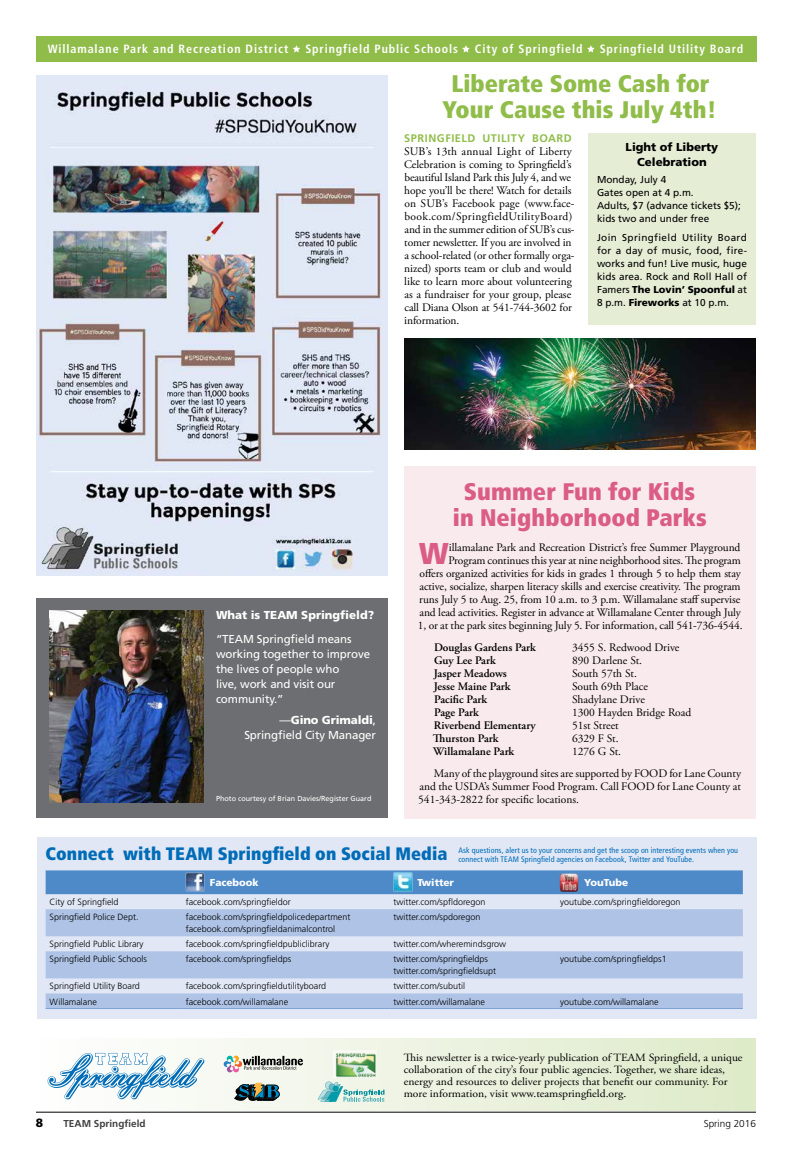
<style>
.page{position:relative;width:792px;height:1152px;background:#fff}
.page>*{position:absolute;margin:0;border:0;box-sizing:border-box;transform-origin:0 0}
.t1{font:900 30.1px "Frutiger";color:#db5d87}
.t2{font:900 condensed 24px/26px "Frutiger";color:#90bd4a;text-align:center}
.t3{font:900 condensed 24px/26px "Frutiger";color:#db5d87;text-align:center}
.t4{font:900 condensed 18px "Frutiger";letter-spacing:.005em;color:#006cb7}
.t5{font:700 condensed 12px "Frutiger";letter-spacing:.075em;color:#fff}
.t6{font:900 12px "Frutiger";color:#000}
.t7{font:11.5px/13px "Adobe Garamond Pro";letter-spacing:-.01em;color:#000}
.t8{font:11.5px/15px "Frutiger";letter-spacing:-.01em;color:#fff}
.t9{font:600 11.5px "Adobe Garamond Pro";color:#000}
.t10{font:900 11.5px/15px "Frutiger";color:#000;text-align:center}
.t11{font:900 11.5px "Frutiger";color:#fff}
.t12{font:11px/12px "Adobe Garamond Pro";color:#000;scale:1.06 1}
.t13{font:700 11px "Frutiger";letter-spacing:.05em;color:#90bd4a}
.t14{font:10px/13px "Frutiger";color:#000}
.t15{font:900 10px "Frutiger";color:#fff}
.t16{font:700 10px "Frutiger";color:#414042}
.t17{font:300 10px "Frutiger";color:#000}
.t18{font:300 9px/12px "Frutiger";color:#000}
.t19{font:condensed 8px/9px "Frutiger";letter-spacing:.015em;color:#006cb7}
.t20{font:7.2px "Frutiger";color:#fff}
.s1{font-weight:900}
</style>
<div class="page">
<hr style="left:36px;top:1112px;width:720px;height:1px;background:#000">
<div style="left:36px;top:36px;width:720px;height:26px;background:#90bd4a"></div>
<svg style="left:462px;top:45px;width:8px;height:7px"></svg>
<svg style="left:587px;top:45px;width:8px;height:7px"></svg>
<svg style="left:293px;top:45px;width:7px;height:7px"></svg>
<div style="left:36px;top:1038px;width:720px;height:73px;background:linear-gradient(to right,#fffeff,#deeaca)"></div>
<svg style="left:48px;top:1053px;width:156px;height:46px"></svg>
<img style="left:334px;top:1051px;width:43px;height:27px">
<svg style="left:318px;top:1082px;width:67px;height:20px"></svg>
<svg style="left:234px;top:1082px;width:46px;height:19px"></svg>
<svg style="left:223px;top:1055px;width:80px;height:17px"></svg>
<div style="left:37px;top:837px;width:720px;height:182px;background:#e1e7f5"></div>
<div style="left:46px;top:870px;width:697px;height:24px;background:#4e89c8"></div>
<svg style="left:46px;top:909px;width:697px;height:99px;fill:#aec3e5"></svg>
<hr style="left:46px;top:1008px;width:136px;height:1px;background:#7fa3d6">
<hr style="left:182px;top:1008px;width:207px;height:1px;background:#7fa3d6">
<hr style="left:389px;top:1008px;width:167px;height:1px;background:#7fa3d6">
<hr style="left:556px;top:1008px;width:187px;height:1px;background:#7fa3d6">
<img style="left:186px;top:873px;width:19px;height:18px">
<img style="left:394px;top:873px;width:19px;height:18px">
<img style="left:560px;top:874px;width:18px;height:18px">
<img style="left:404px;top:338px;width:352px;height:112px">
<div style="left:588px;top:133px;width:168px;height:192px;background:#e5edd5"></div>
<div style="left:404px;top:466px;width:352px;height:352px;background:#f9ebed"></div>
<div style="left:36px;top:598px;width:352px;height:219px;background:#6d6e71"></div>
<img style="left:49px;top:611px;width:155px;height:192px">
<img style="left:36px;top:76px;width:352px;height:500px">
<p class="t5" style="left:48px;top:42px;width:242px">Willamalane Park and Recreation District</p>
<p class="t5" style="left:305px;top:42px;width:154px">Springfield Public Schools</p>
<p class="t5" style="left:475px;top:42px;width:109px">City of Springfield</p>
<p class="t5" style="left:600px;top:42px;width:145px">Springfield Utility Board</p>
<h2 class="t2" style="left:442px;top:71px;width:276px">Liberate Some Cash for<br>Your Cause this July 4th!</h2>
<p class="t13" style="left:404px;top:132px;width:169px">SPRINGFIELD UTILITY BOARD</p>
<p class="t7" style="left:404px;top:146px;width:172px">SUB’s 13th annual Light of Liberty Celebration is coming to Springfield’s beautiful Island Park this July 4, and we hope you’ll be there! Watch for details on SUB’s Facebook page (www.face&shy;book.com/SpringfieldUtilityBoard) and in the summer edition of SUB’s cus&shy;tomer newsletter. If you are involved in a school-related (or other formally orga&shy;nized) sports team or club and would like to learn more about volunteering as a fundraiser for your group, please call Diana Olson at 541-744-3602 for information.</p>
<p class="t10" style="left:626px;top:139px;width:94px">Light of Liberty<br>Celebration</p>
<p class="t14" style="left:597px;top:173px;width:145px">Monday, July 4<br>Gates open at 4 p.m.<br>Adults, $7 (advance tickets $5); kids two and under free</p>
<p class="t14" style="left:597px;top:231px;width:151px;text-align:justify">Join Springfield Utility Board for a day of music, food, fire&shy;works and fun! Live music, huge kids area. Rock and Roll Hall of Famers <span class="s1">The Lovin’ Spoonful</span> at 8 p.m. <span class="s1">Fireworks</span> at 10 p.m.</p>
<p class="t11" style="left:216px;top:608px;width:160px">What is TEAM Springfield?</p>
<p class="t8" style="left:216px;top:631px;width:156px">“TEAM Springfield means working together to improve the lives of people who<br>live, work and visit our community.”</p>
<p class="t8" style="left:244px;top:712px;width:133px;text-align:right">—<span class="s1">Gino Grimaldi</span>,<br>Springfield City Manager</p>
<p class="t20" style="left:216px;top:794px;width:157px">Photo courtesy of Brian Davies/Register Guard</p>
<h2 class="t3" style="left:453px;top:479px;width:255px">Summer Fun for Kids in Neighborhood Parks</h2>
<p class="t7" style="left:418px;top:542px;width:326px;text-align:right">illamalane Park and Recreation District’s free Summer Playground Program continues this year at nine neighborhood sites. The program<br>offers organized activities for kids in grades 1 through 5 to help them stay active, socialize, sharpen literacy skills and exercise creativity. The program runs July 5 to Aug. 25, from 10 a.m. to 3 p.m. Willamalane staff supervise and lead activities. Register in advance at Willamalane Center through July 1, or at the park sites beginning July 5. For information, call 541-736-4544.</p>
<p class="t9" style="left:434px;top:641px;width:103px">Douglas Gardens Park</p>
<p class="t7" style="left:572px;top:641px;width:109px">3455 S. Redwood Drive</p>
<p class="t9" style="left:434px;top:654px;width:63px">Guy Lee Park</p>
<p class="t7" style="left:572px;top:654px;width:72px">890 Darlene St.</p>
<p class="t9" style="left:434px;top:667px;width:75px">Jasper Meadows</p>
<p class="t7" style="left:572px;top:667px;width:66px">South 57th St.</p>
<p class="t9" style="left:434px;top:680px;width:78px">Jesse Maine Park</p>
<p class="t7" style="left:572px;top:680px;width:78px">South 69th Place</p>
<p class="t9" style="left:434px;top:693px;width:55px">Pacific Park</p>
<p class="t7" style="left:572px;top:693px;width:74px">Shadylane Drive</p>
<p class="t9" style="left:434px;top:706px;width:46px">Page Park</p>
<p class="t7" style="left:572px;top:706px;width:121px">1300 Hayden Bridge Road</p>
<p class="t9" style="left:434px;top:719px;width:103px">Riverbend Elementary</p>
<p class="t7" style="left:572px;top:719px;width:48px">51st Street</p>
<p class="t9" style="left:433px;top:732px;width:67px">Thurston Park</p>
<p class="t7" style="left:572px;top:732px;width:48px">6329 F St.</p>
<p class="t9" style="left:433px;top:745px;width:82px">Willamalane Park</p>
<h1 class="t1" style="left:419px;top:536px;width:32px">W</h1>
<p class="t7" style="left:434px;top:741px;width:309px;line-height:22px;text-indent:138px">1276 G St.<br>Many of the playground sites are supported by FOOD for Lane County</p>
<p class="t7" style="left:418px;top:780px;width:324px">and the USDA’s Summer Food Program. Call FOOD for Lane County at<br>541-343-2822 for specific locations.</p>
<p class="t19" style="left:458px;top:845px;width:281px">Ask questions, alert us to your concerns and get the scoop on interesting events when you connect with TEAM Springfield agencies on Facebook, Twitter and YouTube.</p>
<h3 class="t4" style="left:46px;top:843px;width:403px">Connect with TEAM Springfield on Social Media</h3>
<p class="t15" style="left:210px;top:877px;width:50px">Facebook</p>
<p class="t15" style="left:417px;top:877px;width:38px">Twitter</p>
<p class="t15" style="left:584px;top:877px;width:45px">YouTube</p>
<p class="t18" style="left:50px;top:896px;width:71px">City of Springfield</p>
<p class="t18" style="left:186px;top:896px;width:107px">facebook.com/springfieldor</p>
<p class="t18" style="left:393px;top:896px;width:94px">twitter.com/spfldoregon</p>
<p class="t18" style="left:560px;top:896px;width:122px">youtube.com/springfieldoregon</p>
<p class="t18" style="left:50px;top:911px;width:91px">Springfield Police Dept.</p>
<p class="t18" style="left:186px;top:911px;width:166px">facebook.com/springfieldpolicedepartment facebook.com/springfieldanimalcontrol</p>
<p class="t18" style="left:393px;top:911px;width:89px">twitter.com/spdoregon</p>
<p class="t18" style="left:50px;top:938px;width:96px">Springfield Public Library</p>
<p class="t18" style="left:186px;top:938px;width:145px">facebook.com/springfieldpubliclibrary</p>
<p class="t18" style="left:393px;top:938px;width:114px">twitter.com/wheremindsgrow</p>
<p class="t18" style="left:50px;top:953px;width:99px">Springfield Public Schools</p>
<p class="t18" style="left:186px;top:953px;width:107px">facebook.com/springfieldps</p>
<p class="t18" style="left:393px;top:953px;width:104px">twitter.com/springfieldps twitter.com/springfieldsupt</p>
<p class="t18" style="left:560px;top:953px;width:108px">youtube.com/springfieldps1</p>
<p class="t18" style="left:50px;top:980px;width:92px">Springfield Utility Board</p>
<p class="t18" style="left:186px;top:980px;width:142px">facebook.com/springfieldutilityboard</p>
<p class="t18" style="left:393px;top:980px;width:73px">twitter.com/subutil</p>
<p class="t18" style="left:50px;top:995px;width:49px">Willamalane</p>
<p class="t18" style="left:186px;top:995px;width:104px">facebook.com/willamalane</p>
<p class="t18" style="left:393px;top:995px;width:93px">twitter.com/willamalane</p>
<p class="t18" style="left:560px;top:995px;width:100px">youtube.com/willamalane</p>
<p class="t12" style="left:404px;top:1052px;width:321px">This newsletter is a twice-yearly publication of TEAM Springfield, a unique collaboration of the city’s four public agencies. Together, we share ideas, energy and resources to deliver projects that benefit our community. For more information, visit www.teamspringfield.org.</p>
<p class="t6" style="left:36px;top:1115px;width:9px">8</p>
<p class="t16" style="left:63px;top:1117px;width:84px">TEAM Springfield</p>
<p class="t17" style="left:704px;top:1117px;width:54px">Spring 2016</p>
</div>
